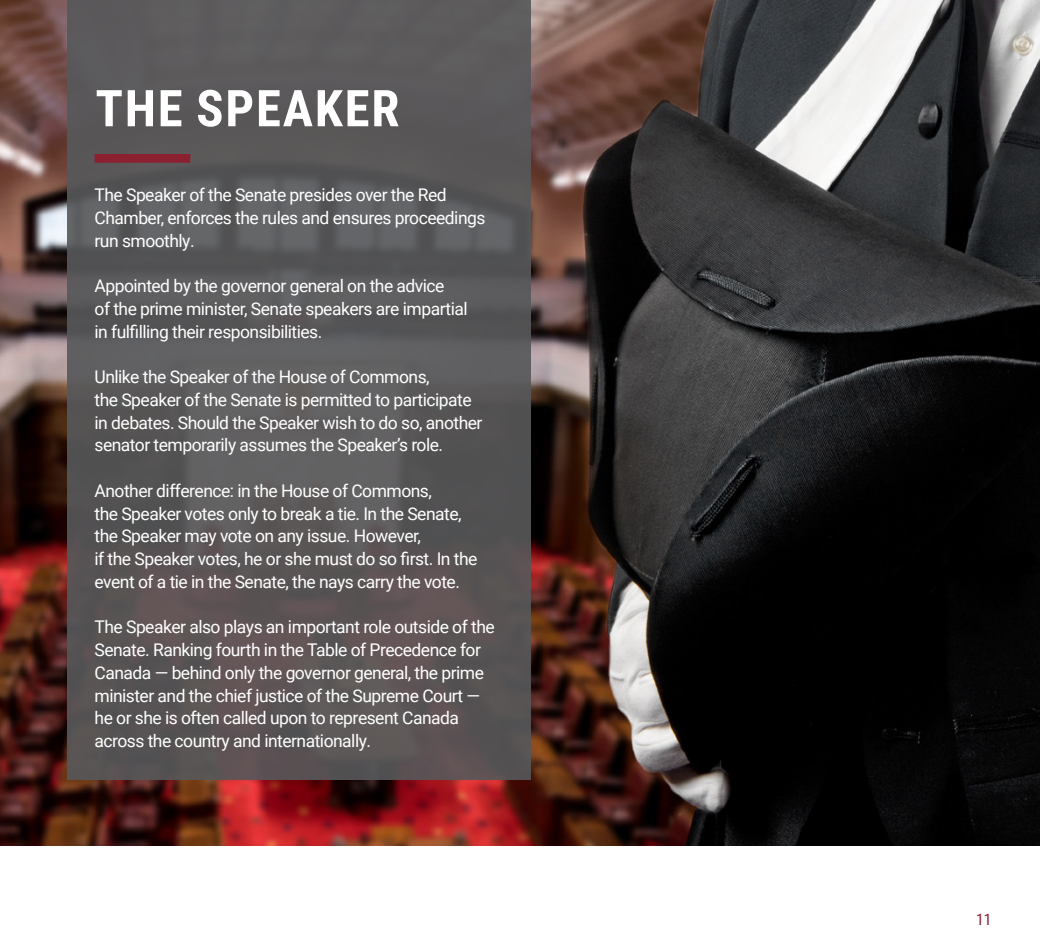
<style>
.page{position:relative;width:1040px;height:945px;background:#fff}
.page>*{position:absolute;margin:0;border:0;box-sizing:border-box;transform-origin:0 0}
.t1{font:700 50.75px "Roboto Condensed";letter-spacing:.035em;color:#fff}
.t2{font:17.5px/22.8px "Roboto";letter-spacing:-.03em;color:#fff}
.t3{font:15.75px "Roboto Condensed";color:#8b2031}
</style>
<div class="page">
<img style="left:0;top:0;width:1040px;height:846px">
<div style="left:67px;top:0;width:463px;height:780px;background:#57585a"></div>
<div style="left:94px;top:154px;width:96px;height:9px;background:#8b2031"></div>
<h1 class="t1" style="left:95px;top:73px;width:305px">THE SPEAKER</h1>
<p class="t2" style="left:94px;top:183px;width:392px">The Speaker of the Senate presides over the Red<br>Chamber, enforces the rules and ensures proceedings run smoothly.</p>
<p class="t2" style="left:94px;top:274px;width:374px">Appointed by the governor general on the advice<br>of the prime minister, Senate speakers are impartial in fulfilling their responsibilities.</p>
<p class="t2" style="left:94px;top:365px;width:389px">Unlike the Speaker of the House of Commons,<br>the Speaker of the Senate is permitted to participate in debates. Should the Speaker wish to do so, another senator temporarily assumes the Speaker’s role.</p>
<p class="t2" style="left:94px;top:479px;width:384px">Another difference: in the House of Commons,<br>the Speaker votes only to break a tie. In the Senate, the Speaker may vote on any issue. However,<br>if the Speaker votes, he or she must do so first. In the event of a tie in the Senate, the nays carry the vote.</p>
<p class="t2" style="left:94px;top:615px;width:402px">The Speaker also plays an important role outside of the Senate. Ranking fourth in the Table of Precedence for Canada — behind only the governor general, the prime minister and the chief justice of the Supreme Court — he or she is often called upon to represent Canada across the country and internationally.</p>
<p class="t3" style="left:976px;top:908px;width:17px">11</p>
</div>
